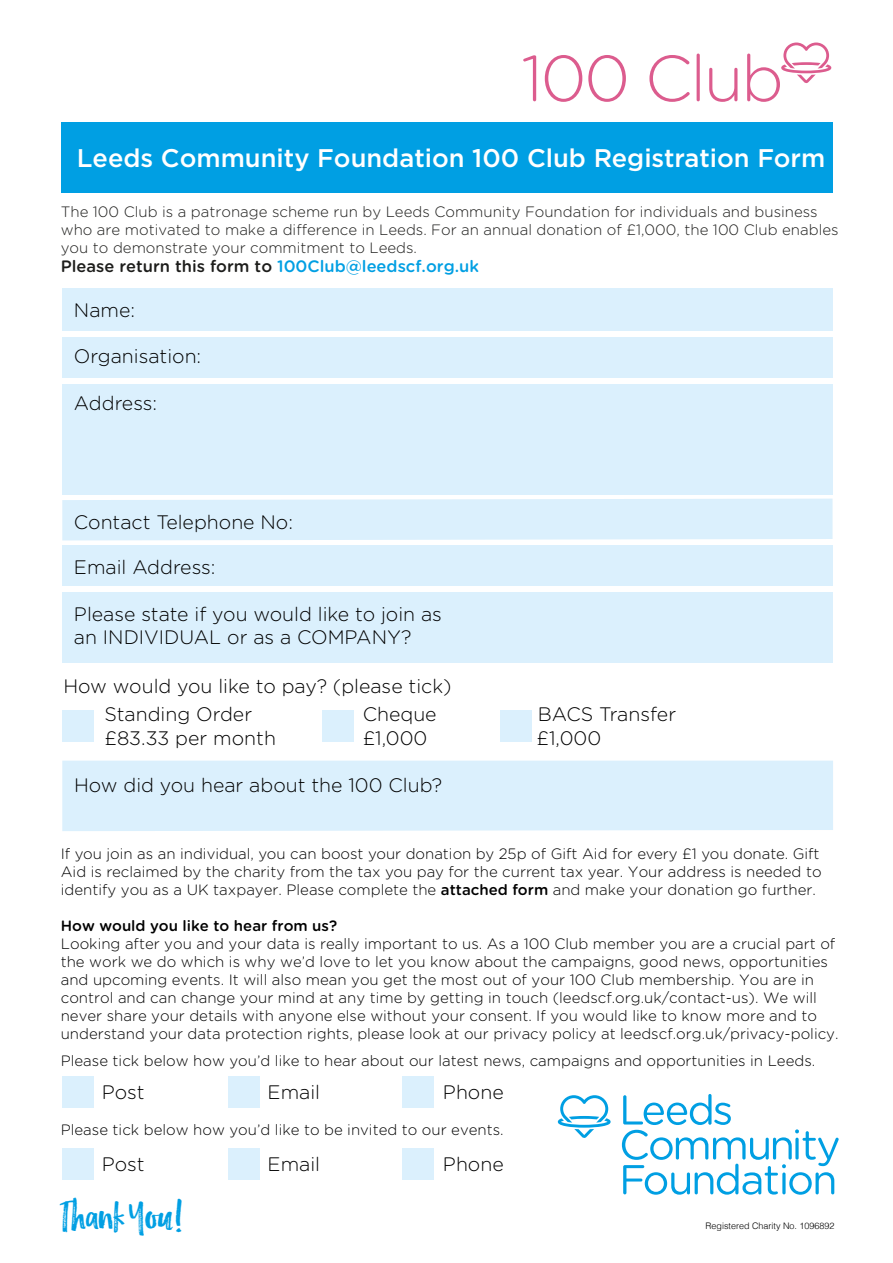
<style>
.page{position:relative;width:893px;height:1263px;background:#fff}
.page>*{position:absolute;margin:0;border:0;box-sizing:border-box;transform-origin:0 0}
.t1{font:37.5px "Hello Lucky";color:#009fe3}
.t2{font:500 25.5px "Gotham";color:#fff}
.t3{font:300 19.5px/23.4px "Gotham Rounded";color:#000}
.t4{font:500 16.5px "Gotham Rounded";color:#1d1d1b}
.t5{font:300 15px/18px "Gotham Rounded";color:#000}
.t6{font:300 15px/18px "Gotham Rounded";color:#1d1d1b}
.t7{font:500 15px "Gotham Rounded";color:#000}
.t8{font:300 9px "Helvetica";color:#000}
.s1{color:#009fe3}
.s2{font-weight:500}
</style>
<div class="page">
<div style="left:62px;top:122px;width:771px;height:70px;background:#009fe3"></div>
<div style="left:62px;top:499px;width:770px;height:41px;background:#dbf0fd"></div>
<div style="left:62px;top:384px;width:770px;height:110px;background:#dbf0fd"></div>
<div style="left:62px;top:337px;width:770px;height:40px;background:#dbf0fd"></div>
<div style="left:62px;top:288px;width:770px;height:43px;background:#dbf0fd"></div>
<div style="left:62px;top:545px;width:770px;height:41px;background:#dbf0fd"></div>
<div style="left:62px;top:592px;width:770px;height:70px;background:#dbf0fd"></div>
<div style="left:62px;top:761px;width:771px;height:70px;background:#dbf0fd"></div>
<div style="left:62px;top:710px;width:32px;height:31px;background:#dbf0fd"></div>
<div style="left:62px;top:1076px;width:32px;height:31px;background:#dbf0fd"></div>
<div style="left:228px;top:1076px;width:32px;height:31px;background:#dbf0fd"></div>
<div style="left:402px;top:1076px;width:32px;height:31px;background:#dbf0fd"></div>
<div style="left:62px;top:1148px;width:32px;height:31px;background:#dbf0fd"></div>
<div style="left:228px;top:1148px;width:32px;height:31px;background:#dbf0fd"></div>
<div style="left:402px;top:1148px;width:32px;height:31px;background:#dbf0fd"></div>
<div style="left:322px;top:710px;width:32px;height:31px;background:#dbf0fd"></div>
<div style="left:500px;top:710px;width:32px;height:31px;background:#dbf0fd"></div>
<svg style="left:523px;top:55px;width:13px;height:46px"></svg>
<svg style="left:545px;top:55px;width:37px;height:47px"></svg>
<svg style="left:588px;top:55px;width:38px;height:47px"></svg>
<svg style="left:649px;top:55px;width:41px;height:47px"></svg>
<hr style="left:697px;top:54px;width:3px;height:47px;background:#dc5c8e;border-radius:2px">
<svg style="left:709px;top:68px;width:28px;height:34px"></svg>
<svg style="left:747px;top:43px;width:84px;height:59px"></svg>
<svg style="left:622px;top:1094px;width:217px;height:101px"></svg>
<svg style="left:558px;top:1095px;width:53px;height:43px"></svg>
<h2 class="t2" style="left:77px;top:141px;width:750px">Leeds Community Foundation 100 Club Registration Form</h2>
<p class="t6" style="left:61px;top:202px;width:779px">The 100 Club is a patronage scheme run by Leeds Community Foundation for individuals and business who are motivated to make a difference in Leeds. For an annual donation of £1,000, the 100 Club enables you to demonstrate your commitment to Leeds.</p>
<p class="t4" style="left:61px;top:257px;width:420px">Please return this form to <span class="s1">100Club@leedscf.org.uk</span></p>
<h3 class="t3" style="left:74px;top:298px;width:63px">Name:</h3>
<h3 class="t3" style="left:74px;top:345px;width:129px">Organisation:</h3>
<h3 class="t3" style="left:74px;top:392px;width:85px">Address:</h3>
<h3 class="t3" style="left:74px;top:510px;width:221px">Contact Telephone No:</h3>
<h3 class="t3" style="left:74px;top:555px;width:143px">Email Address:</h3>
<h3 class="t3" style="left:74px;top:602px;width:369px">Please state if you would like to join as an INDIVIDUAL or as a COMPANY?</h3>
<h3 class="t3" style="left:104px;top:671px;width:349px;line-height:28.8px;text-indent:-41px">How would you like to pay? (please tick)<br>Standing Order</h3>
<h3 class="t3" style="left:363px;top:703px;width:75px">Cheque</h3>
<h3 class="t3" style="left:538px;top:703px;width:140px">BACS Transfer</h3>
<h3 class="t3" style="left:104px;top:726px;width:173px">£83.33 per month</h3>
<h3 class="t3" style="left:363px;top:726px;width:66px">£1,000</h3>
<h3 class="t3" style="left:536px;top:726px;width:66px">£1,000</h3>
<h3 class="t3" style="left:74px;top:773px;width:370px">How did you hear about the 100 Club?</h3>
<p class="t5" style="left:61px;top:845px;width:762px">If you join as an individual, you can boost your donation by 25p of Gift Aid for every £1 you donate. Gift<br>Aid is reclaimed by the charity from the tax you pay for the current tax year. Your address is needed to identify you as a UK taxpayer. Please complete the <span class="s2">attached form</span> and make your donation go further.</p>
<p class="t7" style="left:61px;top:917px;width:278px">How would you like to hear from us?</p>
<p class="t5" style="left:61px;top:935px;width:779px">Looking after you and your data is really important to us. As a 100 Club member you are a crucial part of the work we do which is why we’d love to let you know about the campaigns, good news, opportunities and upcoming events. It will also mean you get the most out of your 100 Club membership. You are in control and can change your mind at any time by getting in touch (leedscf.org.uk/contact-us). We will never share your details with anyone else without your consent. If you would like to know more and to understand your data protection rights, please look at our privacy policy at leedscf.org.uk/privacy-policy.</p>
<p class="t5" style="left:61px;top:1052px;width:756px">Please tick below how you’d like to hear about our latest news, campaigns and opportunities in Leeds.</p>
<h3 class="t3" style="left:102px;top:1081px;width:44px">Post</h3>
<h3 class="t3" style="left:268px;top:1081px;width:54px">Email</h3>
<h3 class="t3" style="left:443px;top:1081px;width:62px">Phone</h3>
<p class="t5" style="left:61px;top:1121px;width:444px">Please tick below how you’d like to be invited to our events.</p>
<h3 class="t3" style="left:102px;top:1153px;width:44px">Post</h3>
<h3 class="t3" style="left:268px;top:1153px;width:54px">Email</h3>
<h3 class="t3" style="left:443px;top:1153px;width:62px">Phone</h3>
<h1 class="t1" style="left:61px;top:1194px;width:125px">Thank You!</h1>
<p class="t8" style="left:706px;top:1218px;width:131px">Registered Charity No. 1096892</p>
</div>
